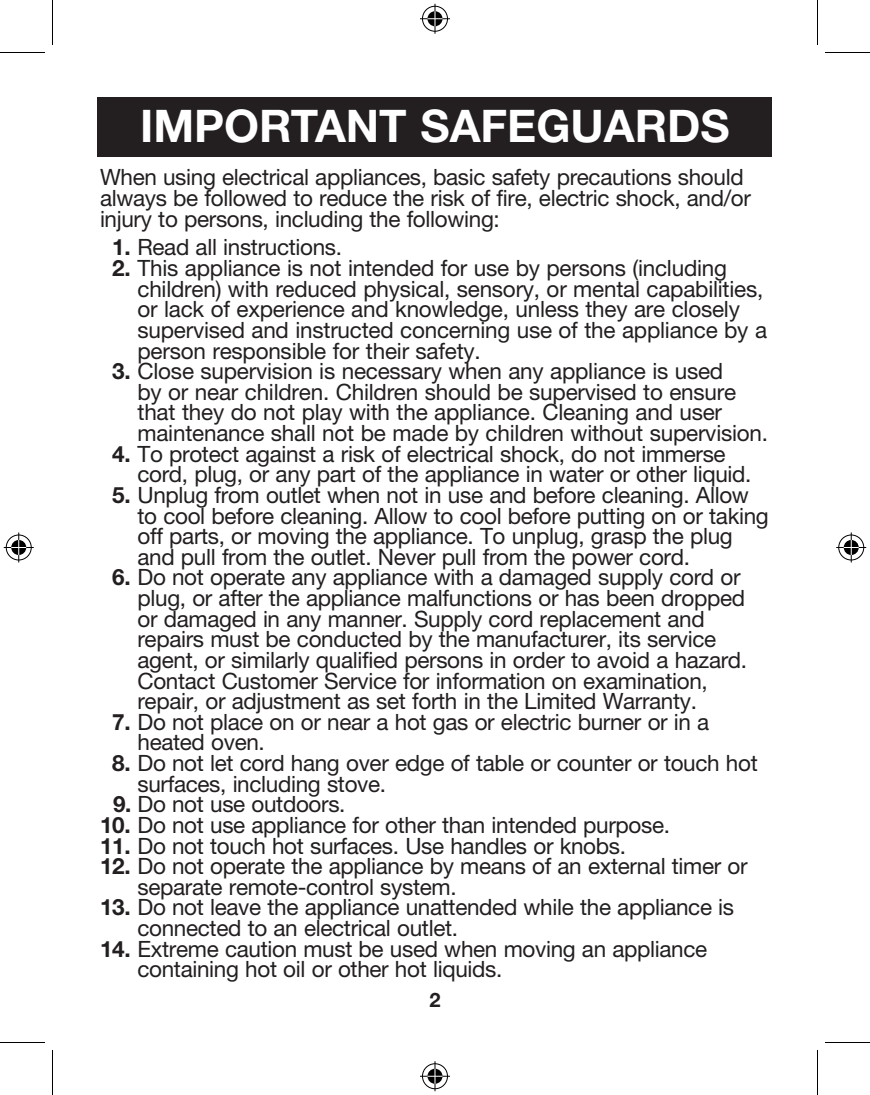
<style>
.page{position:relative;width:870px;height:1095px;background:#fff}
.page>*{position:absolute;margin:0;border:0;box-sizing:border-box;transform-origin:0 0}
.t1{font:700 45px "Helvetica Neue LT Std";color:#fff}
.PS_safety_double_num{font:22.5px/20.5px "Helvetica Neue LT Std";letter-spacing:-.015em;color:#231f20}
._06_Safety_text{font:22.5px/21.2px "Helvetica Neue LT Std";letter-spacing:-.015em;color:#231f20}
.t2{font:700 20px "Helvetica Neue LT Std";color:#231f20}
.s1{font-weight:700}
</style>
<div class="page">
<div style="left:98px;top:98px;width:674px;height:60px;background:#231f20"></div>
<hr style="left:0;top:52px;width:45px;height:1px;background:#000">
<hr style="left:825px;top:52px;width:45px;height:1px;background:#000">
<hr style="left:0;top:1042px;width:45px;height:1px;background:#000">
<hr style="left:825px;top:1042px;width:45px;height:1px;background:#000">
<hr style="left:52px;top:0;width:1px;height:45px;background:#000">
<hr style="left:52px;top:1050px;width:1px;height:45px;background:#000">
<hr style="left:817px;top:0;width:1px;height:45px;background:#000">
<hr style="left:817px;top:1050px;width:1px;height:45px;background:#000">
<div style="left:421px;top:5px;width:28px;height:28px;border:3px solid #fff;border-radius:50%"></div>
<hr style="left:420px;top:17px;width:30px;height:3px;background:#fff">
<svg style="left:433px;top:4px;width:4px;height:30px"></svg>
<div style="left:426px;top:10px;width:18px;height:18px;border:3px solid #fff;border-radius:50%"></div>
<div style="left:422px;top:6px;width:26px;height:26px;border:1px solid #000;border-radius:50%"></div>
<hr style="left:420px;top:18px;width:30px;height:1px;background:#000">
<hr style="left:435px;top:4px;width:1px;height:30px;background:#000">
<svg style="left:428px;top:11px;width:14px;height:15px"></svg>
<div style="left:421px;top:1062px;width:28px;height:28px;border:3px solid #fff;border-radius:50%"></div>
<hr style="left:420px;top:1075px;width:30px;height:3px;background:#fff">
<svg style="left:433px;top:1061px;width:4px;height:30px"></svg>
<div style="left:426px;top:1067px;width:18px;height:18px;border:3px solid #fff;border-radius:50%"></div>
<div style="left:422px;top:1063px;width:26px;height:26px;border:1px solid #000;border-radius:50%"></div>
<hr style="left:420px;top:1076px;width:30px;height:1px;background:#000">
<hr style="left:435px;top:1061px;width:1px;height:30px;background:#000">
<svg style="left:428px;top:1069px;width:14px;height:15px"></svg>
<div style="left:5px;top:533px;width:28px;height:29px;border:3px solid #fff;border-radius:50%"></div>
<hr style="left:4px;top:546px;width:30px;height:3px;background:#fff">
<hr style="left:17px;top:532px;width:3px;height:30px;background:#fff">
<div style="left:10px;top:538px;width:18px;height:19px;border:3px solid #fff;border-radius:50%"></div>
<div style="left:6px;top:535px;width:26px;height:25px;border:1px solid #000;border-radius:50%"></div>
<hr style="left:4px;top:547px;width:30px;height:1px;background:#000">
<hr style="left:18px;top:532px;width:1px;height:30px;background:#000">
<svg style="left:11px;top:540px;width:15px;height:15px"></svg>
<div style="left:837px;top:533px;width:28px;height:29px;border:3px solid #fff;border-radius:50%"></div>
<hr style="left:836px;top:546px;width:30px;height:3px;background:#fff">
<hr style="left:850px;top:532px;width:3px;height:30px;background:#fff">
<div style="left:842px;top:538px;width:18px;height:19px;border:3px solid #fff;border-radius:50%"></div>
<div style="left:838px;top:535px;width:26px;height:25px;border:1px solid #000;border-radius:50%"></div>
<hr style="left:836px;top:547px;width:30px;height:1px;background:#000">
<hr style="left:851px;top:532px;width:1px;height:30px;background:#000">
<svg style="left:844px;top:540px;width:15px;height:15px"></svg>
<p class="t1" style="left:140px;top:98px;width:591px">IMPORTANT SAFEGUARDS</p>
<p class="_06_Safety_text" style="left:100px;top:166px;width:653px">When using electrical appliances, basic safety precautions should always be followed to reduce the risk of fire, electric shock, and/or injury to persons, including the following:</p>
<p class="PS_safety_double_num" style="left:112px;top:237px;width:231px"><span class="s1">1.</span> Read all instructions.</p>
<p class="PS_safety_double_num" style="left:138px;top:258px;width:631px;text-indent:-25px"><span class="s1">2.</span> This appliance is not intended for use by persons (including children) with reduced physical, sensory, or mental capabilities, or lack of experience and knowledge, unless they are closely supervised and instructed concerning use of the appliance by a person responsible for their safety.</p>
<p class="PS_safety_double_num" style="left:138px;top:361px;width:632px;text-indent:-25px"><span class="s1">3.</span> Close supervision is necessary when any appliance is used<br>by or near children. Children should be supervised to ensure that they do not play with the appliance. Cleaning and user maintenance shall not be made by children without supervision.</p>
<p class="PS_safety_double_num" style="left:138px;top:443px;width:616px;text-indent:-25px"><span class="s1">4.</span> To protect against a risk of electrical shock, do not immerse cord, plug, or any part of the appliance in water or other liquid.</p>
<p class="PS_safety_double_num" style="left:138px;top:484px;width:633px;text-indent:-25px"><span class="s1">5.</span> Unplug from outlet when not in use and before cleaning. Allow to cool before cleaning. Allow to cool before putting on or taking off parts, or moving the appliance. To unplug, grasp the plug and pull from the outlet. Never pull from the power cord.</p>
<p class="PS_safety_double_num" style="left:138px;top:567px;width:611px;text-indent:-25px"><span class="s1">6.</span> Do not operate any appliance with a damaged supply cord or plug, or after the appliance malfunctions or has been dropped or damaged in any manner. Supply cord replacement and repairs must be conducted by the manufacturer, its service agent, or similarly qualified persons in order to avoid a hazard.<br>Contact Customer Service for information on examination, repair, or adjustment as set forth in the Limited Warranty.</p>
<p class="PS_safety_double_num" style="left:138px;top:711px;width:573px;text-indent:-25px"><span class="s1">7.</span> Do not place on or near a hot gas or electric burner or in a heated oven.</p>
<p class="PS_safety_double_num" style="left:138px;top:753px;width:622px;text-indent:-25px"><span class="s1">8.</span> Do not let cord hang over edge of table or counter or touch hot surfaces, including stove.</p>
<p class="PS_safety_double_num" style="left:113px;top:794px;width:234px"><span class="s1">9.</span> Do not use outdoors.</p>
<p class="PS_safety_double_num" style="left:100px;top:814px;width:572px"><span class="s1">10.</span> Do not use appliance for other than intended purpose.</p>
<p class="PS_safety_double_num" style="left:100px;top:835px;width:527px"><span class="s1">11.</span> Do not touch hot surfaces. Use handles or knobs.</p>
<p class="PS_safety_double_num" style="left:138px;top:856px;width:612px;text-indent:-38px"><span class="s1">12.</span> Do not operate the appliance by means of an external timer or separate remote-control system.</p>
<p class="PS_safety_double_num" style="left:138px;top:897px;width:598px;text-indent:-38px"><span class="s1">13.</span> Do not leave the appliance unattended while the appliance is connected to an electrical outlet.</p>
<p class="PS_safety_double_num" style="left:138px;top:938px;width:571px;text-indent:-38px"><span class="s1">14.</span> Extreme caution must be used when moving an appliance containing hot oil or other hot liquids.</p>
<p class="t2" style="left:429px;top:988px;width:13px">2</p>
</div>
